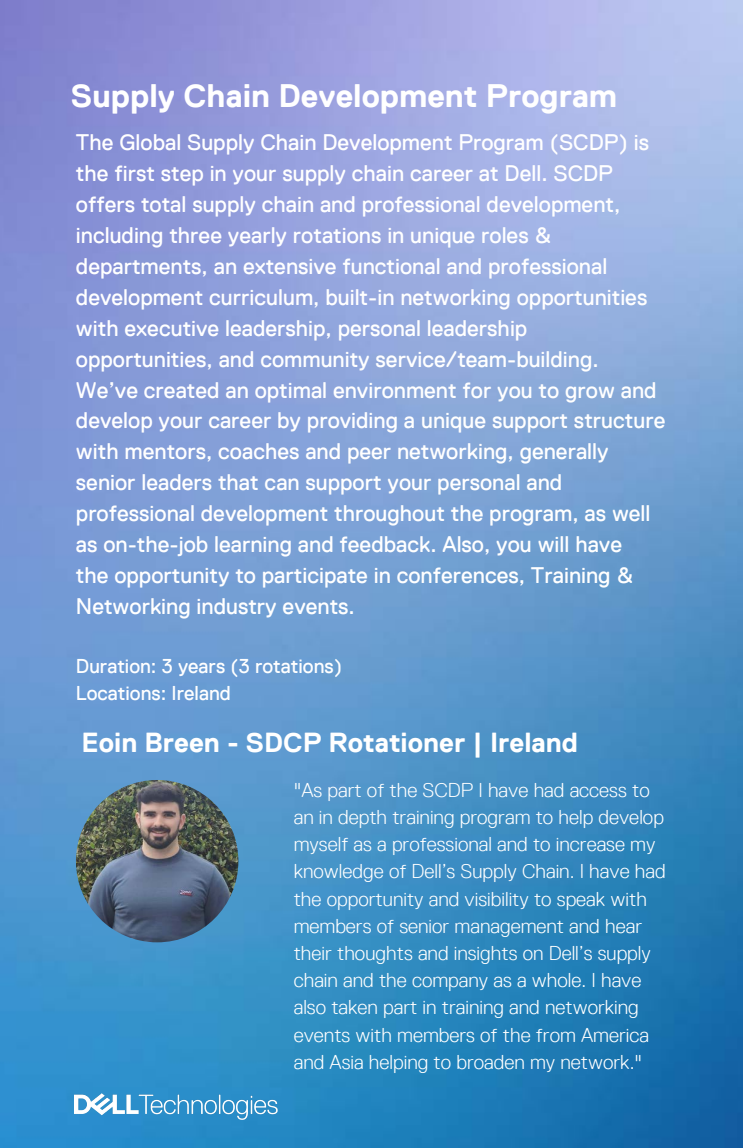
<style>
.page{position:relative;width:743px;height:1148px;background:#fff}
.page>*{position:absolute;margin:0;border:0;box-sizing:border-box;transform-origin:0 0}
.t1{font:700 32.5px "Dell Replica TT";color:#fff}
.t2{font:700 27.5px "Dell Replica TT";color:#fff}
.t3{font:22.5px/31px "Dell Replica TT";color:#fff}
.t4{font:300 20px/27.2px "Dell Replica TT";color:#fff}
.t5{font:20px "Dell Replica TT";color:#fff}
</style>
<div class="page">
<img style="left:0;top:0;width:742px;height:1147px">
<img style="left:76px;top:780px;width:162px;height:162px;border-radius:50%">
<img style="left:74px;top:1093px;width:204px;height:26px">
<p class="t1" style="left:71px;top:82px;width:547px">Supply Chain Development Program</p>
<p class="t3" style="left:76px;top:128px;width:574px">The Global Supply Chain Development Program (SCDP) is the first step in your supply chain career at Dell. SCDP offers total supply chain and professional development, including three yearly rotations in unique roles &amp; departments, an extensive functional and professional development curriculum, built-in networking opportunities with executive leadership, personal leadership opportunities, and community service/team-building.</p>
<p class="t3" style="left:76px;top:376px;width:591px">We’ve created an optimal environment for you to grow and develop your career by providing a unique support structure with mentors, coaches and peer networking, generally senior leaders that can support your personal and professional development throughout the program, as well as on-the-job learning and feedback. Also, you will have</p>
<p class="t3" style="left:76px;top:561px;width:559px">the opportunity to participate in conferences, Training &amp;<br>Networking industry events.</p>
<p class="t5" style="left:76px;top:657px;width:267px">Duration: 3 years (3 rotations)</p>
<p class="t5" style="left:76px;top:685px;width:156px">Locations: Ireland</p>
<p class="t2" style="left:81px;top:730px;width:498px">Eoin Breen - SDCP Rotationer | Ireland</p>
<p class="t4" style="left:294px;top:777px;width:357px">"As part of the SCDP I have had access to</p>
<p class="t4" style="left:294px;top:804px;width:371px">an in depth training program to help develop myself as a professional and to increase my</p>
<p class="t4" style="left:294px;top:859px;width:373px">knowledge of Dell’s Supply Chain. I have had the opportunity and visibility to speak with</p>
<p class="t4" style="left:294px;top:913px;width:358px">members of senior management and hear their thoughts and insights on Dell’s supply chain and the company as a whole. I have</p>
<p class="t4" style="left:294px;top:995px;width:357px">also taken part in training and networking events with members of the from America and Asia helping to broaden my network."</p>
</div>
